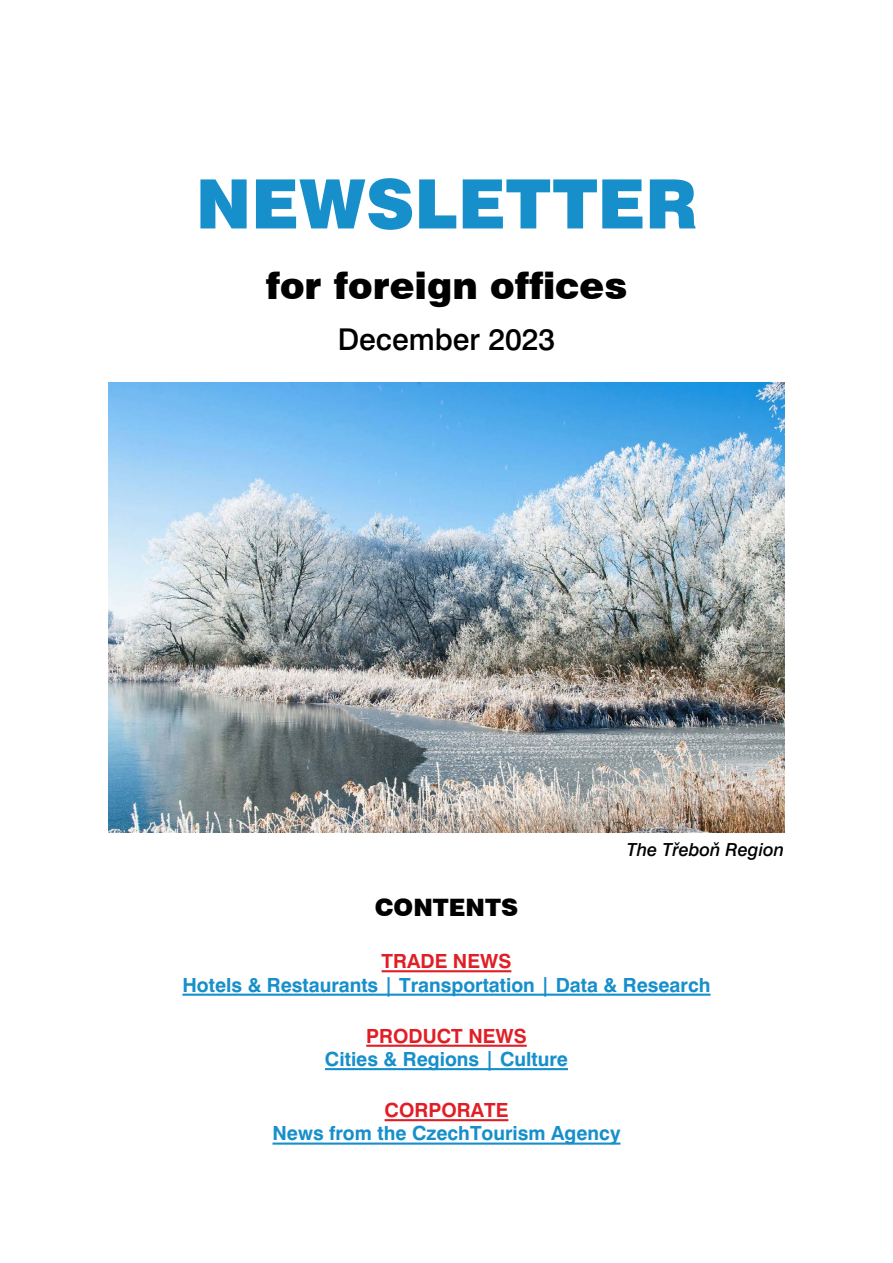
<style>
.page{position:relative;width:893px;height:1263px;background:#fff}
.page>*{position:absolute;margin:0;border:0;box-sizing:border-box;transform-origin:0 0}
.t1{font:900 68.1px "Swiss 721 BT";color:#168fcb}
.t2{font:900 37.35px "Swiss 721 BT";color:#000}
.t3{font:500 30px "Swiss 721 BTCE";color:#000}
.t4{font:900 24px "Swiss 721 BT";color:#000}
.t5{font:700 19.5px "Swiss 721 BTCE";color:#168fcb}
.t6{font:700 19.5px "Swiss 721 BTCE";color:#e01e26}
.t7{font:italic 500 18px "Swiss 721 BTCE";color:#000}
</style>
<div class="page">
<img style="left:109px;top:382px;width:675px;height:450px">
<hr style="left:382px;top:970px;width:129px;height:2px;background:#e01e26">
<hr style="left:182px;top:993px;width:528px;height:3px;background:#168fcb">
<hr style="left:366px;top:1045px;width:161px;height:2px;background:#e01e26">
<hr style="left:325px;top:1068px;width:243px;height:2px;background:#168fcb">
<hr style="left:385px;top:1119px;width:123px;height:2px;background:#e01e26">
<hr style="left:272px;top:1142px;width:348px;height:3px;background:#168fcb">
<h1 class="t1" style="left:196px;top:163px;width:503px">NEWSLETTER</h1>
<h2 class="t2" style="left:266px;top:263px;width:363px">for foreign offices</h2>
<h3 class="t3" style="left:338px;top:320px;width:219px">December 2023</h3>
<p class="t7" style="left:627px;top:838px;width:159px">The Třeboň Region</p>
<p class="t4" style="left:375px;top:893px;width:145px">CONTENTS</p>
<p class="t6" style="left:382px;top:948px;width:131px">TRADE NEWS</p>
<p class="t5" style="left:182px;top:971px;width:530px">Hotels &amp; Restaurants | Transportation | Data &amp; Research</p>
<p class="t6" style="left:366px;top:1023px;width:162px">PRODUCT NEWS</p>
<p class="t5" style="left:325px;top:1046px;width:244px">Cities &amp; Regions | Culture</p>
<p class="t6" style="left:385px;top:1097px;width:125px">CORPORATE</p>
<p class="t5" style="left:272px;top:1120px;width:349px">News from the CzechTourism Agency</p>
</div>
